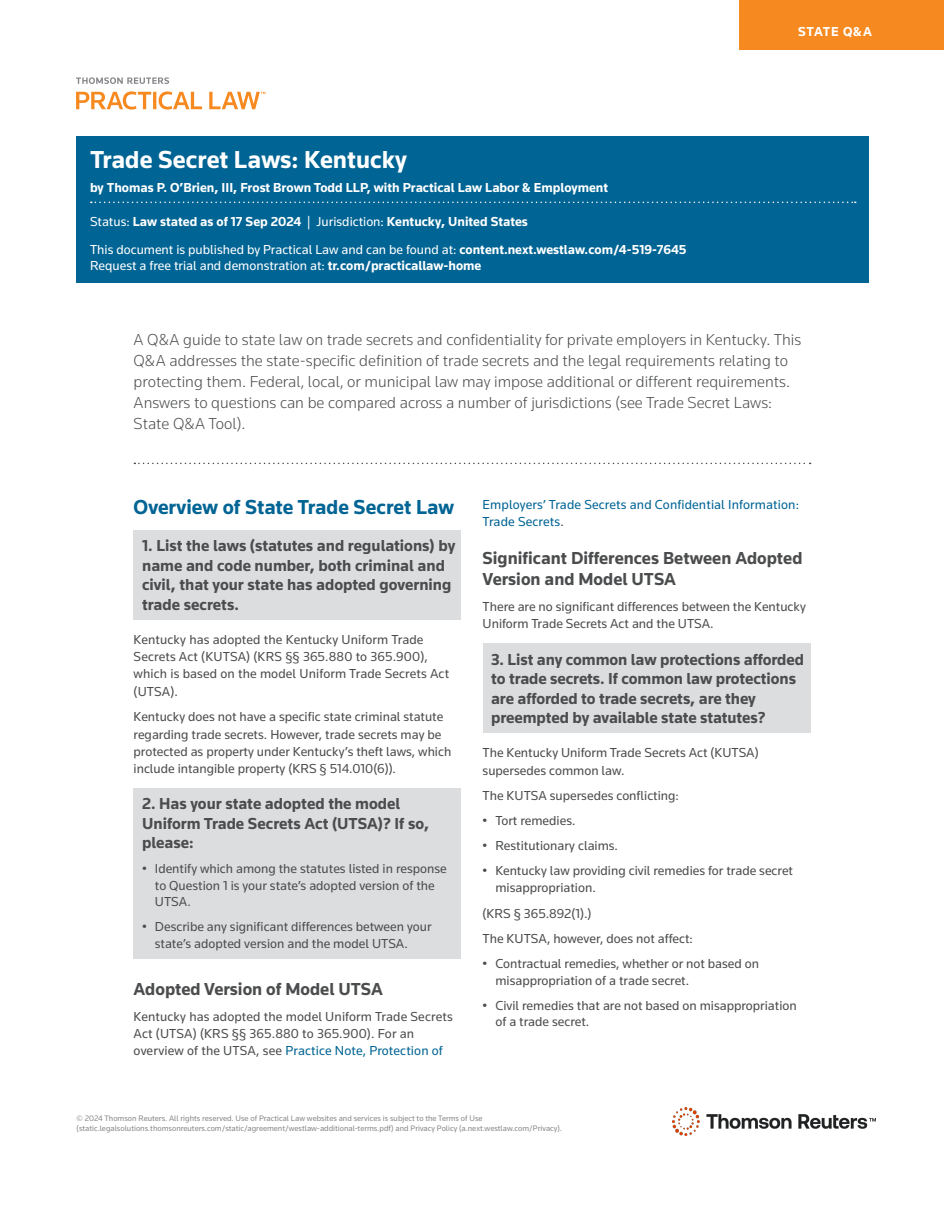
<style>
.page{position:relative;width:944px;height:1214px;background:#fff}
.page>*{position:absolute;margin:0;border:0;box-sizing:border-box;transform-origin:0 0}
.t1{font:700 25.5px "Knowledge";color:#fff}
.t2{font:700 21px "Knowledge";color:#006494}
.t3{font:700 18px/21px "Knowledge";color:#4b4c4d}
.t4{font:300 16.5px/21px "Knowledge";color:#4b4c4d}
.t5{font:700 16.5px/19.5px "Knowledge";color:#4b4c4d}
.t6{font:13.5px/17.2px "Knowledge";color:#4b4c4d}
.t7{font:700 13.5px/27.2px "Knowledge";color:#fff}
.t8{font:13.5px/17.2px "Knowledge";letter-spacing:.01em;color:#006494}
.t9{font:13.5px "Knowledge";color:#fff}
.t10{font:8.25px/9.8px "Knowledge";color:#86888b}
.s1{font-weight:400}
.s2{font-weight:700}
.s3{color:#006494}
.s4{color:#4b4c4d}
</style>
<div class="page">
<div style="left:739px;top:0;width:205px;height:49px;background:#f6891f"></div>
<svg style="left:76px;top:91px;width:189px;height:19px"></svg>
<svg style="left:76px;top:77px;width:93px;height:7px"></svg>
<img style="left:672px;top:1107px;width:203px;height:28px">
<div style="left:77px;top:136px;width:792px;height:147px;background:#006494"></div>
<svg style="left:91px;top:201px;width:764px;height:2px"></svg>
<div style="left:134px;top:529px;width:327px;height:90px;background:#dcdddf"></div>
<div style="left:134px;top:788px;width:327px;height:170px;background:#dcdddf"></div>
<div style="left:482px;top:643px;width:328px;height:90px;background:#dcdddf"></div>
<svg style="left:134px;top:462px;width:676px;height:2px"></svg>
<h1 class="t1" style="left:90px;top:144px;width:318px">Trade Secret Laws: Kentucky</h1>
<p class="t7" style="left:90px;top:174px;width:519px">by Thomas P. O’Brien, III, Frost Brown Todd LLP, with Practical Law Labor &amp; Employment</p>
<p class="t7" style="left:90px;top:208px;width:598px"><span class="s1">Status:</span> Law stated as of 17 Sep 2024 <span class="s1">| Jurisdiction:</span> Kentucky, United States<br><span class="s1">This document is published by Practical Law and can be found at:</span> content.next.westlaw.com/4-519-7645</p>
<p class="t9" style="left:90px;top:257px;width:393px">Request a free trial and demonstration at: <span class="s2">tr.com/practicallaw-home</span></p>
<p class="t7" style="left:798px;top:18px;width:75px">STATE Q&amp;A</p>
<p class="t4" style="left:134px;top:328px;width:669px">A Q&amp;A guide to state law on trade secrets and confidentiality for private employers in Kentucky. This Q&amp;A addresses the state-specific definition of trade secrets and the legal requirements relating to protecting them. Federal, local, or municipal law may impose additional or different requirements.<br>Answers to questions can be compared across a number of jurisdictions (see Trade Secret Laws:<br>State Q&amp;A Tool).</p>
<h2 class="t2" style="left:134px;top:494px;width:322px">Overview of State Trade Secret Law</h2>
<p class="t5" style="left:142px;top:535px;width:314px">1. List the laws (statutes and regulations) by name and code number, both criminal and civil, that your state has adopted governing trade secrets.</p>
<p class="t6" style="left:134px;top:630px;width:317px">Kentucky has adopted the Kentucky Uniform Trade Secrets Act (KUTSA) (KRS §§ 365.880 to 365.900), which is based on the model Uniform Trade Secrets Act (UTSA).</p>
<p class="t6" style="left:134px;top:708px;width:319px">Kentucky does not have a specific state criminal statute regarding trade secrets. However, trade secrets may be protected as property under Kentucky’s theft laws, which include intangible property (KRS § 514.010(6)).</p>
<p class="t5" style="left:142px;top:794px;width:288px">2. Has your state adopted the model<br>Uniform Trade Secrets Act (UTSA)? If so, please:</p>
<p class="t6" style="left:155px;top:860px;width:293px;line-height:16.5px;text-indent:-13px">• Identify which among the statutes listed in response to Question 1 is your state’s adopted version of the<br>UTSA.</p>
<p class="t6" style="left:155px;top:918px;width:278px;line-height:16.5px;text-indent:-13px">• Describe any significant differences between your state’s adopted version and the model UTSA.</p>
<h3 class="t3" style="left:134px;top:978px;width:251px">Adopted Version of Model UTSA</h3>
<p class="t6" style="left:134px;top:1007px;width:320px">Kentucky has adopted the model Uniform Trade Secrets<br>Act (UTSA) (KRS §§ 365.880 to 365.900). For an overview of the UTSA, see <span class="s3">Practice Note, Protection of</span></p>
<p class="t8" style="left:482px;top:495px;width:318px">Employers’ Trade Secrets and Confidential Information:<br>Trade Secrets<span class="s4">.</span></p>
<h3 class="t3" style="left:482px;top:547px;width:321px">Significant Differences Between Adopted<br>Version and Model UTSA</h3>
<p class="t6" style="left:482px;top:597px;width:325px">There are no significant differences between the Kentucky<br>Uniform Trade Secrets Act and the UTSA.</p>
<p class="t5" style="left:491px;top:649px;width:314px">3. List any common law protections afforded to trade secrets. If common law protections are afforded to trade secrets, are they preempted by available state statutes?</p>
<p class="t6" style="left:482px;top:744px;width:277px">The Kentucky Uniform Trade Secrets Act (KUTSA) supersedes common law.</p>
<p class="t6" style="left:482px;top:787px;width:198px">The KUTSA supersedes conflicting:</p>
<p class="t6" style="left:482px;top:812px;width:94px">• Tort remedies.</p>
<p class="t6" style="left:482px;top:837px;width:137px">• Restitutionary claims.</p>
<p class="t6" style="left:495px;top:862px;width:299px;line-height:16.5px;text-indent:-13px">• Kentucky law providing civil remedies for trade secret misappropriation.</p>
<p class="t6" style="left:482px;top:900px;width:212px;line-height:25.8px">(KRS § 365.892(1).)<br>The KUTSA, however, does not affect:</p>
<p class="t6" style="left:495px;top:955px;width:265px;line-height:16.5px;text-indent:-13px">• Contractual remedies, whether or not based on misappropriation of a trade secret.</p>
<p class="t6" style="left:495px;top:997px;width:303px;line-height:16.5px;text-indent:-13px">• Civil remedies that are not based on misappropriation of a trade secret.</p>
<p class="t10" style="left:77px;top:1113px;width:487px">© 2024 Thomson Reuters. All rights reserved. Use of Practical Law websites and services is subject to the Terms of Use (static.legalsolutions.thomsonreuters.com/static/agreement/westlaw-additional-terms.pdf) and Privacy Policy (a.next.westlaw.com/Privacy).</p>
</div>
